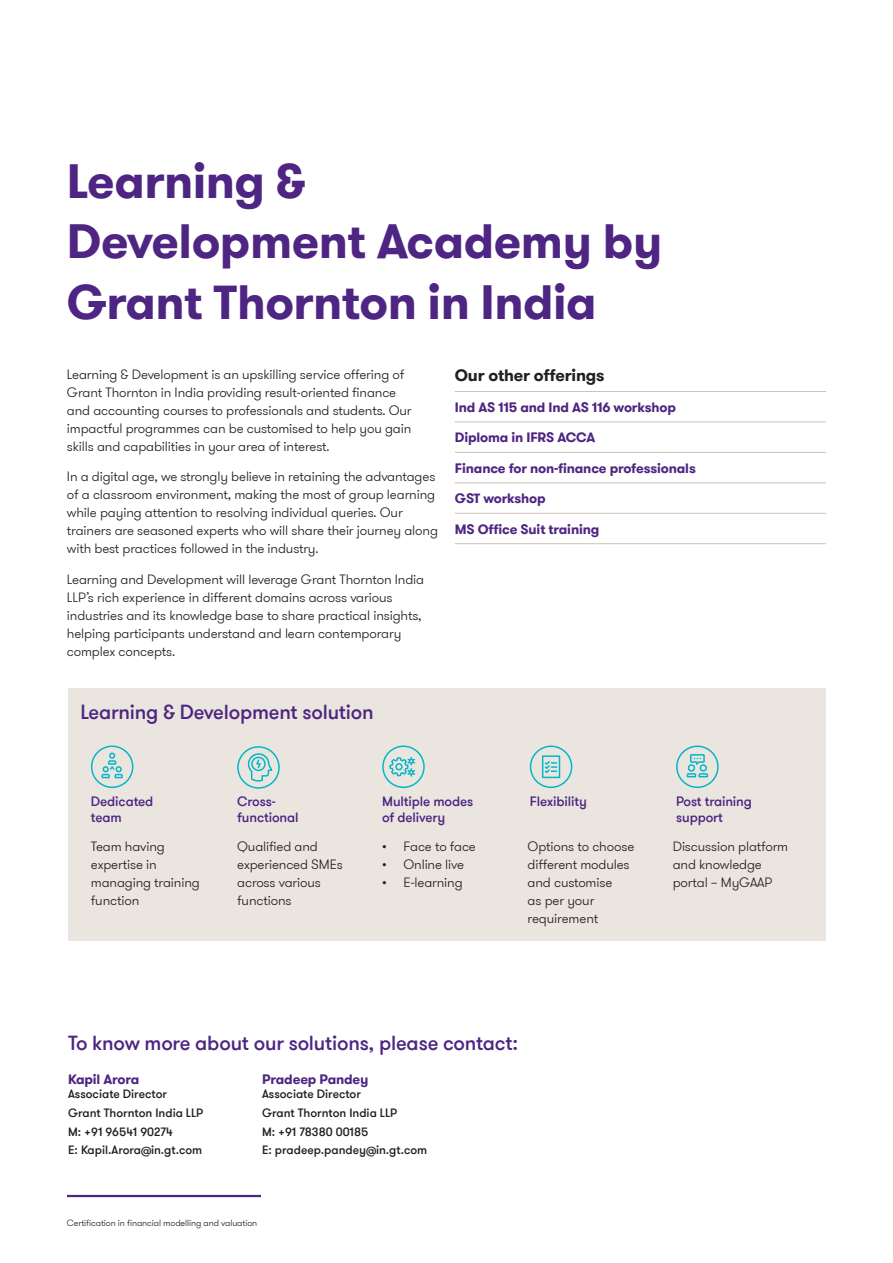
<style>
.page{position:relative;width:893px;height:1263px;background:#fff}
.page>*{position:absolute;margin:0;border:0;box-sizing:border-box;transform-origin:0 0}
.t1{font:700 48px/60px "GT Walsheim Pro";letter-spacing:-.01em;color:#4e2582}
.t2{font:500 20.25px "GT Walsheim Pro";letter-spacing:-.01em;color:#4e2582}
.t3{font:700 16.5px "GT Walsheim Pro";letter-spacing:-.01em;color:#231f20}
.t4{font:300 13.5px/18px "GT Walsheim Pro";letter-spacing:-.01em;color:#231f20}
.t5{font:700 13.5px "GT Walsheim Pro";letter-spacing:-.01em;color:#4e2582}
.t6{font:500 13.5px/16.2px "GT Walsheim Pro";letter-spacing:-.01em;color:#4e2582}
.t7{font:500 12px/18.6px "GT Walsheim Pro";color:#231f20}
.t8{font:300 9px "GT Walsheim Pro";letter-spacing:-.01em;color:#231f20}
</style>
<div class="page">
<hr style="left:455px;top:391px;width:371px;height:1px;background:#cdc2b4">
<hr style="left:455px;top:422px;width:371px;height:1px;background:#cdc2b4">
<hr style="left:455px;top:452px;width:371px;height:1px;background:#cdc2b4">
<hr style="left:455px;top:482px;width:371px;height:1px;background:#cdc2b4">
<hr style="left:455px;top:513px;width:371px;height:1px;background:#cdc2b4">
<hr style="left:455px;top:543px;width:371px;height:1px;background:#cdc2b4">
<div style="left:68px;top:688px;width:758px;height:252px;background:#eae6df"></div>
<svg style="left:676px;top:745px;width:43px;height:43px"></svg>
<svg style="left:530px;top:745px;width:42px;height:43px"></svg>
<svg style="left:382px;top:745px;width:43px;height:43px"></svg>
<svg style="left:91px;top:745px;width:42px;height:43px"></svg>
<svg style="left:237px;top:746px;width:43px;height:43px"></svg>
<hr style="left:67px;top:1195px;width:194px;height:2px;background:#4e2582">
<h1 class="t1" style="left:67px;top:152px;width:597px">Learning &amp;<br>Development Academy by<br>Grant Thornton in India</h1>
<p class="t4" style="left:67px;top:365px;width:346px">Learning &amp; Development is an upskilling service offering of Grant Thornton in India providing result-oriented finance and accounting courses to professionals and students. Our impactful programmes can be customised to help you gain skills and capabilities in your area of interest.</p>
<p class="t4" style="left:67px;top:468px;width:373px">In a digital age, we strongly believe in retaining the advantages of a classroom environment, making the most of group learning while paying attention to resolving individual queries. Our trainers are seasoned experts who will share their journey along with best practices followed in the industry.</p>
<p class="t4" style="left:67px;top:571px;width:359px">Learning and Development will leverage Grant Thornton India LLP’s rich experience in different domains across various industries and its knowledge base to share practical insights, helping participants understand and learn contemporary complex concepts.</p>
<h2 class="t2" style="left:81px;top:699px;width:295px">Learning &amp; Development solution</h2>
<p class="t3" style="left:455px;top:364px;width:151px">Our other offerings</p>
<p class="t5" style="left:455px;top:398px;width:223px">Ind AS 115 and Ind AS 116 workshop</p>
<p class="t5" style="left:455px;top:429px;width:142px">Diploma in IFRS ACCA</p>
<p class="t5" style="left:455px;top:459px;width:243px">Finance for non-finance professionals</p>
<p class="t5" style="left:455px;top:490px;width:92px">GST workshop</p>
<p class="t5" style="left:455px;top:520px;width:146px">MS Office Suit training</p>
<p class="t6" style="left:91px;top:793px;width:64px">Dedicated team</p>
<p class="t6" style="left:237px;top:793px;width:63px">Cross&shy;functional</p>
<p class="t6" style="left:382px;top:793px;width:93px">Multiple modes</p>
<p class="t6" style="left:530px;top:793px;width:59px">Flexibility</p>
<p class="t6" style="left:382px;top:810px;width:65px">of delivery</p>
<p class="t6" style="left:676px;top:793px;width:77px">Post training support</p>
<p class="t4" style="left:237px;top:837px;width:107px">Qualified and experienced SMEs across various functions</p>
<p class="t4" style="left:528px;top:837px;width:108px">Options to choose different modules and customise<br>as per your requirement</p>
<p class="t4" style="left:673px;top:837px;width:117px">Discussion platform and knowledge portal – MyGAAP</p>
<p class="t4" style="left:91px;top:837px;width:110px">Team having expertise in managing training function</p>
<p class="t4" style="left:382px;top:837px;width:95px">• Face to face</p>
<p class="t4" style="left:382px;top:855px;width:83px">• Online live</p>
<p class="t4" style="left:382px;top:873px;width:82px">• E-learning</p>
<h2 class="t2" style="left:68px;top:1030px;width:451px">To know more about our solutions, please contact:</h2>
<p class="t5" style="left:262px;top:1070px;width:108px">Pradeep Pandey</p>
<p class="t7" style="left:262px;top:1085px;width:167px">Associate Director<br>Grant Thornton India LLP<br>M: +91 78380 00185<br>E: pradeep.pandey@in.gt.com</p>
<p class="t5" style="left:68px;top:1070px;width:73px">Kapil Arora</p>
<p class="t7" style="left:68px;top:1085px;width:137px">Associate Director<br>Grant Thornton India LLP<br>M: +91 96541 90274<br>E: Kapil.Arora@in.gt.com</p>
<p class="t8" style="left:67px;top:1217px;width:192px">Certification in financial modelling and valuation</p>
</div>
